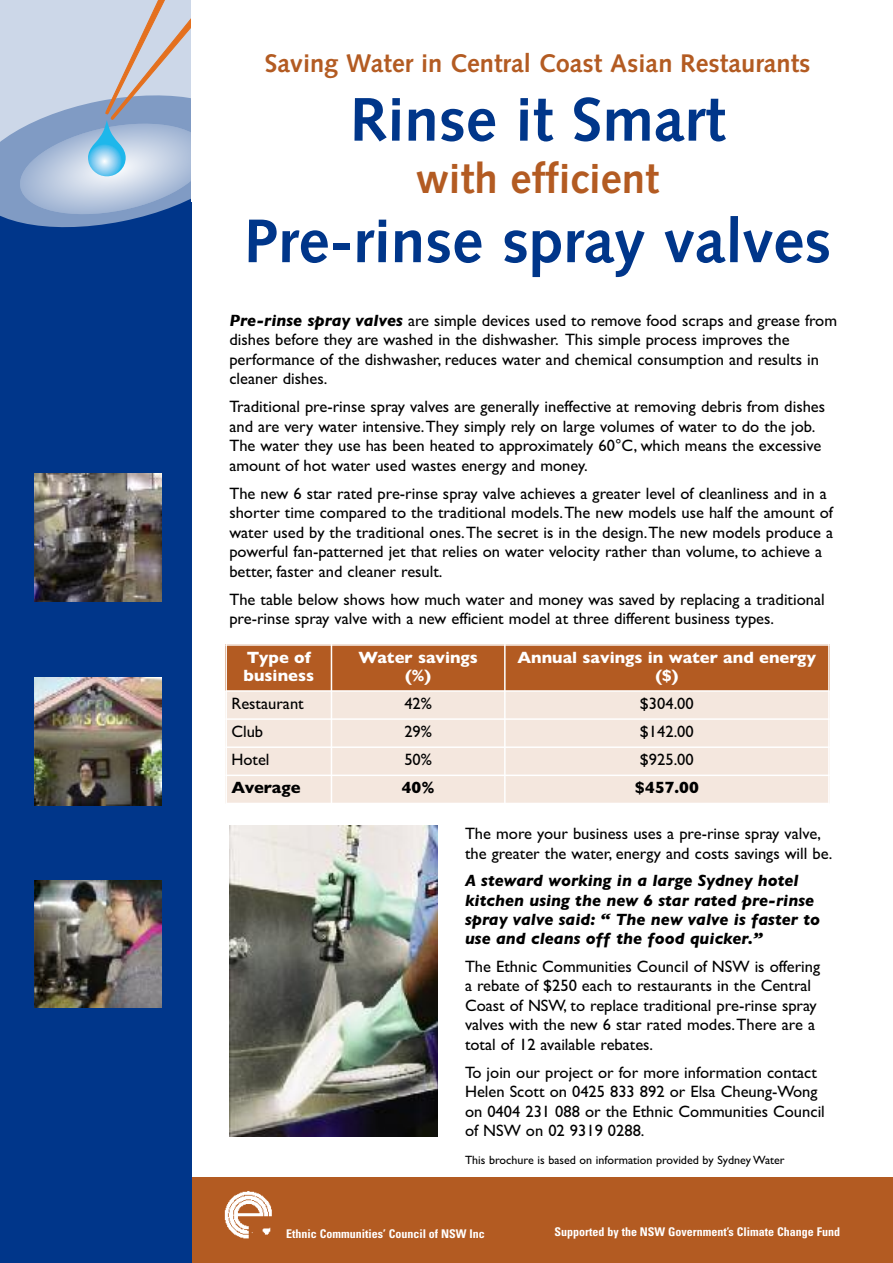
<style>
.page{position:relative;width:893px;height:1263px;background:#fff}
.page>*{position:absolute;margin:0;border:0;box-sizing:border-box;transform-origin:0 0}
.t1{font:700 61.5px "Syntax";color:#00368a}
.t2{font:700 42px "Syntax";color:#b35b22}
.t3{font:700 25.5px "Syntax";color:#b35b22}
.t4{font:16.5px/19.5px "Gill Sans";color:#000}
.t5{font:italic 700 16.5px/19.2px "Gill Sans";color:#000}
.t6{font:700 16.5px/18px "Gill Sans";color:#fff;text-align:center}
.t7{font:700 16.5px "Gill Sans";color:#000}
.t8{font:700 condensed 12px "Univers";color:#fff}
.t9{font:12px "Gill Sans";color:#000}
.s1{font-weight:700;font-style:italic}
</style>
<div class="page">
<div style="left:186px;top:1177px;width:707px;height:86px;background:#b35b22"></div>
<div style="left:0;top:0;width:191px;height:1263px;background:#00368a"></div>
<svg style="left:0;top:0;width:192px;height:236px;background:#a7b9d2"></svg>
<div style="left:191px;top:0;width:57px;height:202px;background:#fff"></div>
<img style="left:34px;top:678px;width:128px;height:127px">
<img style="left:34px;top:474px;width:128px;height:127px">
<img style="left:34px;top:880px;width:128px;height:128px">
<img style="left:229px;top:825px;width:209px;height:312px">
<div style="left:225px;top:644px;width:106px;height:47px;background:#b35b22"></div>
<div style="left:331px;top:644px;width:174px;height:47px;background:#b35b22"></div>
<div style="left:505px;top:644px;width:325px;height:47px;background:#b35b22"></div>
<div style="left:225px;top:691px;width:106px;height:28px;background:#f4e7de"></div>
<div style="left:331px;top:691px;width:174px;height:28px;background:#f4e7de"></div>
<div style="left:505px;top:691px;width:325px;height:28px;background:#f4e7de"></div>
<div style="left:225px;top:719px;width:106px;height:28px;background:#f4e7de"></div>
<div style="left:331px;top:719px;width:174px;height:28px;background:#f4e7de"></div>
<div style="left:505px;top:719px;width:325px;height:28px;background:#f4e7de"></div>
<div style="left:225px;top:747px;width:106px;height:28px;background:#f4e7de"></div>
<div style="left:331px;top:747px;width:174px;height:28px;background:#f4e7de"></div>
<div style="left:505px;top:747px;width:325px;height:28px;background:#f4e7de"></div>
<div style="left:225px;top:775px;width:106px;height:29px;background:#f4e7de"></div>
<div style="left:331px;top:775px;width:174px;height:29px;background:#f4e7de"></div>
<div style="left:505px;top:775px;width:325px;height:29px;background:#f4e7de"></div>
<hr style="left:225px;top:644px;width:2px;height:160px;background:#fff">
<hr style="left:331px;top:644px;width:1px;height:160px;background:#fff">
<hr style="left:504px;top:644px;width:2px;height:160px;background:#fff">
<hr style="left:828px;top:644px;width:2px;height:160px;background:#fff">
<hr style="left:225px;top:644px;width:605px;height:2px;background:#fff">
<hr style="left:225px;top:690px;width:605px;height:2px;background:#fff">
<hr style="left:225px;top:718px;width:605px;height:2px;background:#fff">
<hr style="left:225px;top:746px;width:605px;height:2px;background:#fff">
<hr style="left:225px;top:774px;width:605px;height:2px;background:#fff">
<hr style="left:225px;top:803px;width:605px;height:1px;background:#fff">
<img style="left:224px;top:1191px;width:48px;height:48px">
<h3 class="t3" style="left:265px;top:53px;width:547px">Saving Water in Central Coast Asian Restaurants</h3>
<h1 class="t1" style="left:350px;top:95px;width:377px">Rinse it Smart</h1>
<h2 class="t2" style="left:416px;top:162px;width:245px">with efficient</h2>
<h1 class="t1" style="left:244px;top:216px;width:589px">Pre-rinse spray valves</h1>
<p class="t4" style="left:229px;top:310px;width:609px"><span class="s1">Pre-rinse spray valves</span> are simple devices used to remove food scraps and grease from dishes before they are washed in the dishwasher. This simple process improves the performance of the dishwasher, reduces water and chemical consumption and results in cleaner dishes.</p>
<p class="t4" style="left:229px;top:397px;width:597px">Traditional pre-rinse spray valves are generally ineffective at removing debris from dishes and are very water intensive.They simply rely on large volumes of water to do the job.<br>The water they use has been heated to approximately 60°C, which means the excessive amount of hot water used wastes energy and money.</p>
<p class="t4" style="left:229px;top:483px;width:605px">The new 6 star rated pre-rinse spray valve achieves a greater level of cleanliness and in a shorter time compared to the traditional models.The new models use half the amount of water used by the traditional ones.The secret is in the design.The new models produce a powerful fan-patterned jet that relies on water velocity rather than volume, to achieve a better, faster and cleaner result.</p>
<p class="t4" style="left:229px;top:589px;width:597px">The table below shows how much water and money was saved by replacing a traditional pre-rinse spray valve with a new efficient model at three different business types.</p>
<p class="t6" style="left:244px;top:648px;width:72px;text-align:left">Type of business</p>
<p class="t6" style="left:358px;top:648px;width:121px">Water savings (%)</p>
<p class="t6" style="left:518px;top:648px;width:300px">Annual savings in water and energy ($)</p>
<p class="t4" style="left:231px;top:693px;width:74px">Restaurant</p>
<p class="t4" style="left:404px;top:693px;width:29px">42%</p>
<p class="t4" style="left:640px;top:693px;width:55px">$304.00</p>
<p class="t4" style="left:231px;top:721px;width:33px">Club</p>
<p class="t4" style="left:404px;top:721px;width:29px">29%</p>
<p class="t4" style="left:640px;top:721px;width:55px">$142.00</p>
<p class="t4" style="left:231px;top:750px;width:40px">Hotel</p>
<p class="t4" style="left:404px;top:750px;width:29px">50%</p>
<p class="t4" style="left:640px;top:750px;width:55px">$925.00</p>
<p class="t7" style="left:231px;top:778px;width:71px">Average</p>
<p class="t7" style="left:402px;top:778px;width:34px">40%</p>
<p class="t7" style="left:635px;top:778px;width:65px">$457.00</p>
<p class="t4" style="left:465px;top:824px;width:369px">The more your business uses a pre-rinse spray valve, the greater the water, energy and costs savings will be.</p>
<p class="t5" style="left:465px;top:871px;width:357px">A steward working in a large Sydney hotel kitchen using the new 6 star rated pre-rinse spray valve said: “ The new valve is faster to use and cleans off the food quicker.”</p>
<p class="t4" style="left:465px;top:956px;width:357px">The Ethnic Communities Council of NSW is offering a rebate of $250 each to restaurants in the Central Coast of NSW, to replace traditional pre-rinse spray valves with the new 6 star rated modes.There are a total of 12 available rebates.</p>
<p class="t4" style="left:465px;top:1062px;width:361px">To join our project or for more information contact Helen Scott on 0425 833 892 or Elsa Cheung-Wong on 0404 231 088 or the Ethnic Communities Council of NSW on 02 9319 0288.</p>
<p class="t9" style="left:465px;top:1153px;width:321px">This brochure is based on information provided by Sydney Water</p>
<p class="t8" style="left:286px;top:1229px;width:200px">Ethnic Communities’ Council of NSW Inc</p>
<p class="t8" style="left:554px;top:1228px;width:287px">Supported by the NSW Government’s Climate Change Fund</p>
</div>
